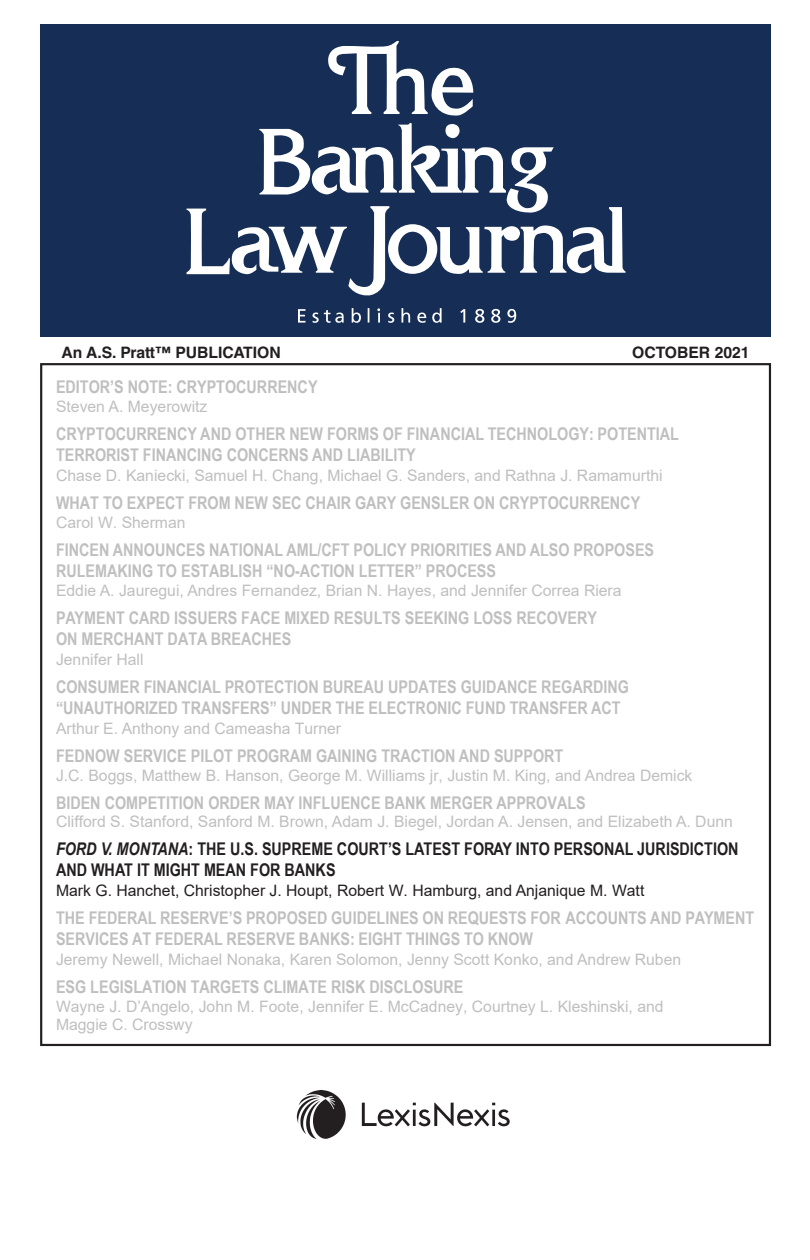
<style>
.page{position:relative;width:810px;height:1260px;background:#fff}
.page>*{position:absolute;margin:0;border:0;box-sizing:border-box;transform-origin:0 0}
.t1{font:700 17.5px/21px "Arial Narrow";color:#bfbfbf}
.t2{font:700 17.5px/21px "Arial Narrow";color:#231f20}
.t3{font:15.75px/18.9px "Arial";color:#bfbfbf}
.t4{font:15.75px "Arial";color:#231f20}
.t5{font:700 15.75px "Helvetica LT Std";color:#231f20}
.s1{font-style:italic}
</style>
<div class="page">
<div style="left:40px;top:24px;width:731px;height:313px;background:#162e55"></div>
<svg style="left:298px;top:308px;width:218px;height:15px"></svg>
<svg style="left:187px;top:41px;width:438px;height:255px"></svg>
<img style="left:296px;top:1090px;width:214px;height:49px">
<p class="t5" style="left:61px;top:343px;width:221px">An A.S. Pratt™ PUBLICATION</p>
<p class="t5" style="left:632px;top:343px;width:119px">OCTOBER 2021</p>
<p class="t1" style="left:56px;top:376px;width:263px">EDITOR’S NOTE: CRYPTOCURRENCY</p>
<p class="t3" style="left:56px;top:397px;width:153px">Steven A. Meyerowitz</p>
<p class="t1" style="left:56px;top:423px;width:624px">CRYPTOCURRENCY AND OTHER NEW FORMS OF FINANCIAL TECHNOLOGY: POTENTIAL<br>TERRORIST FINANCING CONCERNS AND LIABILITY</p>
<p class="t3" style="left:56px;top:466px;width:608px">Chase D. Kaniecki, Samuel H. Chang, Michael G. Sanders, and Rathna J. Ramamurthi</p>
<p class="t1" style="left:56px;top:491px;width:586px">WHAT TO EXPECT FROM NEW SEC CHAIR GARY GENSLER ON CRYPTOCURRENCY</p>
<p class="t3" style="left:56px;top:513px;width:131px">Carol W. Sherman</p>
<p class="t1" style="left:56px;top:538px;width:600px">FINCEN ANNOUNCES NATIONAL AML/CFT POLICY PRIORITIES AND ALSO PROPOSES<br>RULEMAKING TO ESTABLISH “NO-ACTION LETTER” PROCESS</p>
<p class="t3" style="left:56px;top:581px;width:567px">Eddie A. Jauregui, Andres Fernandez, Brian N. Hayes, and Jennifer Correa Riera</p>
<p class="t1" style="left:56px;top:607px;width:542px">PAYMENT CARD ISSUERS FACE MIXED RESULTS SEEKING LOSS RECOVERY<br>ON MERCHANT DATA BREACHES</p>
<p class="t3" style="left:56px;top:650px;width:89px">Jennifer Hall</p>
<p class="t1" style="left:56px;top:675px;width:574px">CONSUMER FINANCIAL PROTECTION BUREAU UPDATES GUIDANCE REGARDING “UNAUTHORIZED TRANSFERS” UNDER THE ELECTRONIC FUND TRANSFER ACT</p>
<p class="t3" style="left:56px;top:719px;width:287px">Arthur E. Anthony and Cameasha Turner</p>
<p class="t1" style="left:56px;top:744px;width:509px">FEDNOW SERVICE PILOT PROGRAM GAINING TRACTION AND SUPPORT</p>
<p class="t3" style="left:56px;top:765px;width:638px">J.C. Boggs, Matthew B. Hanson, George M. Williams jr, Justin M. King, and Andrea Demick</p>
<p class="t1" style="left:56px;top:791px;width:531px">BIDEN COMPETITION ORDER MAY INFLUENCE BANK MERGER APPROVALS</p>
<p class="t3" style="left:56px;top:812px;width:678px">Clifford S. Stanford, Sanford M. Brown, Adam J. Biegel, Jordan A. Jensen, and Elizabeth A. Dunn</p>
<p class="t2" style="left:56px;top:838px;width:684px"><span class="s1">FORD V. MONTANA</span>: THE U.S. SUPREME COURT’S LATEST FORAY INTO PERSONAL JURISDICTION<br>AND WHAT IT MIGHT MEAN FOR BANKS</p>
<p class="t4" style="left:56px;top:880px;width:590px">Mark G. Hanchet, Christopher J. Houpt, Robert W. Hamburg, and Anjanique M. Watt</p>
<p class="t1" style="left:56px;top:907px;width:700px">THE FEDERAL RESERVE’S PROPOSED GUIDELINES ON REQUESTS FOR ACCOUNTS AND PAYMENT<br>SERVICES AT FEDERAL RESERVE BANKS: EIGHT THINGS TO KNOW</p>
<p class="t3" style="left:56px;top:950px;width:627px">Jeremy Newell, Michael Nonaka, Karen Solomon, Jenny Scott Konko, and Andrew Ruben</p>
<p class="t1" style="left:56px;top:975px;width:409px">ESG LEGISLATION TARGETS CLIMATE RISK DISCLOSURE</p>
<p class="t3" style="left:56px;top:996px;width:609px">Wayne J. D’Angelo, John M. Foote, Jennifer E. McCadney, Courtney L. Kleshinski, and<br>Maggie C. Crosswy</p>
</div>
